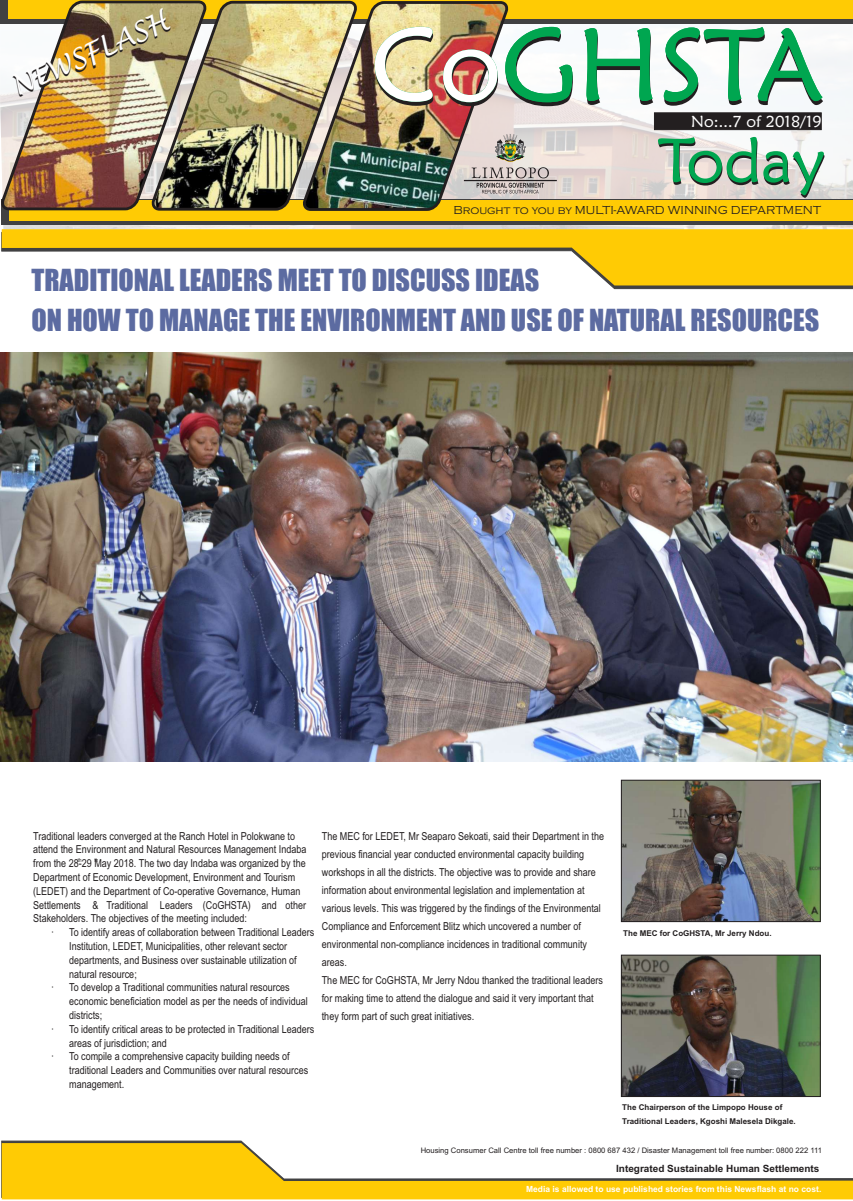
<style>
.page{position:relative;width:853px;height:1201px;background:#fff}
.page>*{position:absolute;margin:0;border:0;box-sizing:border-box;transform-origin:0 0}
.t1{font:103.4px "Maiandra GD";color:#00a650}
.t2{font:63.1px "Maiandra GD";color:#00a650}
.t3{font:28.1px/40px "Impact";color:#5c6ba1}
.t4{font:italic 26.6px "Lucida Handwriting";color:#fff}
.t5{font:16.1px "Maiandra GD";color:#fff}
.t6{font:300 12px "Copperplate Gothic";color:#231f20}
.t7{font:11px/13.8px "Arial Narrow";color:#231f20}
.t8{font:700 10px "Arial";color:#231f20}
.t9{font:700 8.5px "Arial";color:#fff}
.t10{font:700 8px/14px "Arial";color:#231f20}
.t11{font:7.6px "Arial";color:#231f20}
.t12{font:5.5px "Arial Narrow";color:#231f20}
.s1{color:#fff}
</style>
<div class="page">
<svg style="left:1px;top:1141px;width:243px;height:57px"></svg>
<svg style="left:2px;top:1143px;width:851px;height:56px;fill:#ffcb04"></svg>
<img style="left:0;top:3px;width:853px;height:229px">
<svg style="left:1px;top:212px;width:852px;height:13px;background:#665b35"></svg>
<div style="left:9px;top:200px;width:844px;height:20px;background:#ffcb04"></div>
<svg style="left:508px;top:18px;width:345px;height:5px;background:#675c35"></svg>
<div style="left:9px;top:0;width:844px;height:18px;background:#ffcb04"></div>
<svg style="left:1px;top:232px;width:852px;height:57px"></svg>
<svg style="left:2px;top:229px;width:851px;height:56px;fill:#ffcb04"></svg>
<img style="left:1px;top:0;width:507px;height:212px">
<svg style="left:464px;top:134px;width:92px;height:59px;background:#c5bdb6"></svg>
<svg style="left:654px;top:112px;width:168px;height:18px;background:#272324"></svg>
<img style="left:1px;top:353px;width:852px;height:409px">
<img style="left:623px;top:782px;width:196px;height:138px">
<div style="left:621px;top:780px;width:200px;height:142px;border:1px solid #231f20"></div>
<img style="left:623px;top:957px;width:196px;height:138px">
<div style="left:621px;top:955px;width:200px;height:142px;border:1px solid #231f20"></div>
<h3 class="t4" style="left:8px;top:75px;width:171px;rotate:-24deg">NEWSFLASH</h3>
<h1 class="t1" style="left:371px;top:22px;width:454px"><span class="s1">Co</span>GHSTA</h1>
<h3 class="t5" style="left:691px;top:114px;width:132px">No:...7 of 2018/19</h3>
<h2 class="t2" style="left:658px;top:134px;width:169px">Today</h2>
<p class="t6" style="left:453px;top:203px;width:369px">Brought to you by MULTI-AWARD WINNING DEPARTMENT</p>
<h3 class="t3" style="left:31px;top:261px;width:789px">TRADITIONAL LEADERS MEET TO DISCUSS IDEAS<br>ON HOW TO MANAGE THE ENVIRONMENT AND USE OF NATURAL RESOURCES</h3>
<p class="t7" style="left:33px;top:830px;width:263px">Traditional leaders converged at the Ranch Hotel in Polokwane to</p>
<p class="t7" style="left:322px;top:830px;width:284px">The MEC for LEDET, Mr Seaparo Sekoati, said their Department in the</p>
<p class="t7" style="left:33px;top:844px;width:275px">attend the Environment and Natural Resources Management Indaba</p>
<p class="t7" style="left:322px;top:848px;width:264px">previous financial year conducted environmental capacity building</p>
<p class="t12" style="left:78px;top:858px;width:5px">th</p>
<p class="t12" style="left:95px;top:858px;width:5px">th</p>
<p class="t7" style="left:33px;top:857px;width:274px">from the 28-29 May 2018. The two day Indaba was organized by the</p>
<p class="t7" style="left:322px;top:866px;width:276px">workshops in all the districts. The objective was to provide and share</p>
<p class="t7" style="left:33px;top:871px;width:269px">Department of Economic Development, Environment and Tourism (LEDET) and the Department of Co-operative Governance, Human</p>
<p class="t7" style="left:322px;top:884px;width:264px">information about environmental legislation and implementation at</p>
<p class="t7" style="left:33px;top:899px;width:274px">Settlements &amp; Traditional Leaders (CoGHSTA) and other</p>
<p class="t7" style="left:322px;top:902px;width:281px">various levels. This was triggered by the findings of the Environmental</p>
<p class="t7" style="left:33px;top:913px;width:215px">Stakeholders. The objectives of the meeting included:</p>
<p class="t7" style="left:322px;top:920px;width:261px">Compliance and Enforcement Blitz which uncovered a number of</p>
<p class="t7" style="left:51px;top:926px;width:265px">· To identify areas of collaboration between Traditional Leaders</p>
<p class="t7" style="left:322px;top:938px;width:267px">environmental non-compliance incidences in traditional community</p>
<p class="t7" style="left:69px;top:940px;width:229px">Institution, LEDET, Municipalities, other relevant sector departments, and Business over sustainable utilization of</p>
<p class="t7" style="left:322px;top:956px;width:27px">areas.</p>
<p class="t7" style="left:69px;top:968px;width:69px">natural resource;</p>
<p class="t7" style="left:51px;top:982px;width:240px">· To develop a Traditional communities natural resources</p>
<p class="t7" style="left:69px;top:995px;width:240px">economic beneficiation model as per the needs of individual districts;</p>
<p class="t7" style="left:322px;top:974px;width:283px">The MEC for CoGHSTA, Mr Jerry Ndou thanked the traditional leaders</p>
<p class="t7" style="left:322px;top:992px;width:273px">for making time to attend the dialogue and said it very important that</p>
<p class="t7" style="left:322px;top:1010px;width:154px">they form part of such great initiatives.</p>
<p class="t7" style="left:51px;top:1023px;width:265px">· To identify critical areas to be protected in Traditional Leaders</p>
<p class="t7" style="left:69px;top:1037px;width:99px">areas of jurisdiction; and</p>
<p class="t7" style="left:51px;top:1051px;width:240px">· To compile a comprehensive capacity building needs of</p>
<p class="t7" style="left:69px;top:1064px;width:241px">traditional Leaders and Communities over natural resources</p>
<p class="t7" style="left:69px;top:1078px;width:57px">management.</p>
<p class="t10" style="left:623px;top:926px;width:150px">The MEC for CoGHSTA, Mr Jerry Ndou.</p>
<p class="t10" style="left:622px;top:1101px;width:175px">The Chairperson of the Limpopo House of<br>Traditional Leaders, Kgoshi Malesela Dikgale.</p>
<p class="t11" style="left:421px;top:1148px;width:403px">Housing Consumer Call Centre toll free number : 0800 687 432 / Disaster Management toll free number: 0800 222 111</p>
<p class="t8" style="left:616px;top:1165px;width:205px">Integrated Sustainable Human Settlements</p>
<p class="t9" style="left:526px;top:1186px;width:297px">Media is allowed to use published stories from this Newsflash at no cost.</p>
</div>
